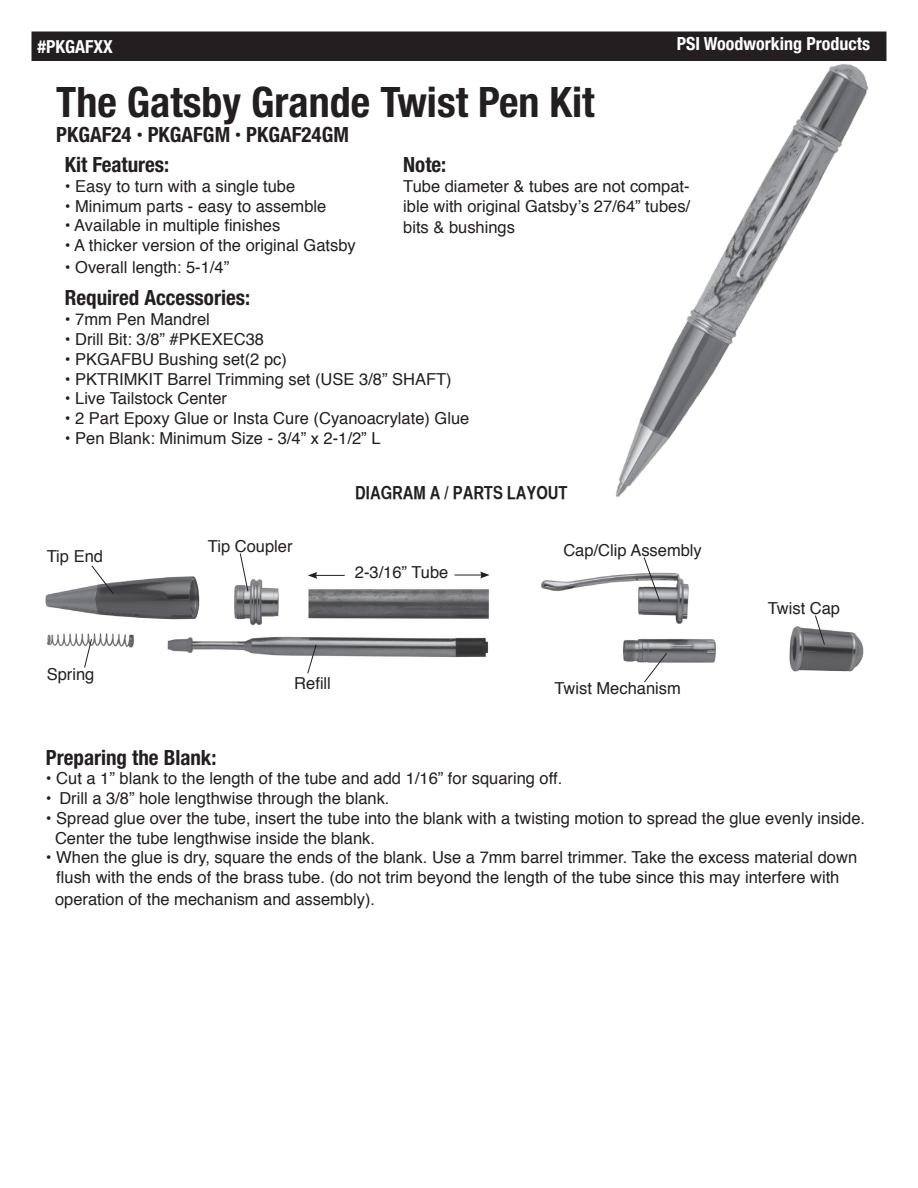
<style>
.page{position:relative;width:918px;height:1188px;background:#fff}
.page>*{position:absolute;margin:0;border:0;box-sizing:border-box;transform-origin:0 0}
.t1{font:700 condensed 42px "Helvetica Neue";color:#231f20}
.t2{font:700 condensed 21px "Helvetica Neue";color:#231f20}
.t3{font:700 condensed 18px "Helvetica Neue";color:#fff}
.t4{font:18px "Helvetica CY Bold";color:#231f20}
.t5{font:700 condensed 18px "Helvetica Neue";color:#fff}
.t6{font:16.5px/19.8px "Helvetica";color:#231f20}
.s1{font-size:12px}
</style>
<div class="page">
<div style="left:32px;top:32px;width:854px;height:28px;background:#231f20"></div>
<div style="left:32px;top:32px;width:854px;height:29px;border:2px solid #231f20"></div>
<img style="left:569px;top:31px;width:318px;height:466px">
<img style="left:45px;top:571px;width:819px;height:101px">
<hr style="left:315px;top:575px;width:30px;height:1px;background:#231f20">
<svg style="left:308px;top:572px;width:9px;height:7px"></svg>
<svg style="left:454px;top:572px;width:36px;height:6px"></svg>
<svg style="left:91px;top:565px;width:23px;height:30px"></svg>
<svg style="left:84px;top:638px;width:8px;height:30px"></svg>
<svg style="left:239px;top:553px;width:10px;height:39px"></svg>
<svg style="left:307px;top:644px;width:10px;height:30px"></svg>
<svg style="left:643px;top:652px;width:25px;height:31px"></svg>
<svg style="left:643px;top:557px;width:18px;height:45px"></svg>
<svg style="left:814px;top:615px;width:11px;height:31px"></svg>
<p class="t5" style="left:38px;top:36px;width:77px">#PKGAFXX</p>
<p class="t3" style="left:677px;top:33px;width:195px">PSI Woodworking Products</p>
<h1 class="t1" style="left:56px;top:77px;width:540px">The Gatsby Grande Twist Pen Kit</h1>
<p class="t2" style="left:56px;top:122px;width:294px">PKGAF24 <span class="s1">•</span> PKGAFGM <span class="s1">•</span> PKGAF24GM</p>
<p class="t2" style="left:65px;top:152px;width:106px">Kit Features:</p>
<p class="t6" style="left:65px;top:177px;width:232px">• Easy to turn with a single tube</p>
<p class="t6" style="left:65px;top:196px;width:263px">• Minimum parts - easy to assemble</p>
<p class="t6" style="left:65px;top:216px;width:217px">• Available in multiple finishes</p>
<p class="t6" style="left:65px;top:236px;width:292px">• A thicker version of the original Gatsby</p>
<p class="t6" style="left:65px;top:258px;width:166px">• Overall length: 5-1/4”</p>
<p class="t2" style="left:403px;top:152px;width:45px">Note:</p>
<p class="t6" style="left:403px;top:177px;width:289px">Tube diameter &amp; tubes are not compat&shy;ible with original Gatsby’s 27/64” tubes/</p>
<p class="t6" style="left:403px;top:218px;width:113px">bits &amp; bushings</p>
<p class="t2" style="left:65px;top:285px;width:187px">Required Accessories:</p>
<p class="t6" style="left:65px;top:310px;width:147px">• 7mm Pen Mandrel</p>
<p class="t6" style="left:65px;top:330px;width:201px">• Drill Bit: 3/8” #PKEXEC38</p>
<p class="t6" style="left:65px;top:350px;width:224px">• PKGAFBU Bushing set(2 pc)</p>
<p class="t6" style="left:65px;top:370px;width:388px">• PKTRIMKIT Barrel Trimming set (USE 3/8” SHAFT)</p>
<p class="t6" style="left:65px;top:389px;width:164px">• Live Tailstock Center</p>
<p class="t6" style="left:65px;top:409px;width:406px">• 2 Part Epoxy Glue or Insta Cure (Cyanoacrylate) Glue</p>
<p class="t6" style="left:65px;top:429px;width:317px">• Pen Blank: Minimum Size - 3/4” x 2-1/2” L</p>
<p class="t6" style="left:47px;top:547px;width:58px">Tip End</p>
<p class="t6" style="left:47px;top:665px;width:49px">Spring</p>
<p class="t4" style="left:355px;top:482px;width:214px">DIAGRAM A / PARTS LAYOUT</p>
<p class="t6" style="left:208px;top:537px;width:86px">Tip Coupler</p>
<p class="t6" style="left:563px;top:540px;width:140px">Cap/Clip Assembly</p>
<p class="t6" style="left:355px;top:563px;width:95px">2-3/16” Tube</p>
<p class="t6" style="left:294px;top:674px;width:38px">Refill</p>
<p class="t6" style="left:554px;top:679px;width:128px">Twist Mechanism</p>
<p class="t6" style="left:768px;top:598px;width:74px">Twist Cap</p>
<p class="t2" style="left:46px;top:744px;width:172px">Preparing the Blank:</p>
<p class="t6" style="left:46px;top:769px;width:518px">• Cut a 1” blank to the length of the tube and add 1/16” for squaring off.</p>
<p class="t6" style="left:46px;top:789px;width:345px">• Drill a 3/8” hole lengthwise through the blank.</p>
<p class="t6" style="left:55px;top:809px;width:812px;text-indent:-9px">• Spread glue over the tube, insert the tube into the blank with a twisting motion to spread the glue evenly inside.<br>Center the tube lengthwise inside the blank.</p>
<p class="t6" style="left:46px;top:848px;width:813px;text-align:center">• When the glue is dry, square the ends of the blank. Use a 7mm barrel trimmer. Take the excess material down flush with the ends of the brass tube. (do not trim beyond the length of the tube since this may interfere with</p>
<p class="t6" style="left:55px;top:890px;width:322px">operation of the mechanism and assembly).</p>
</div>
